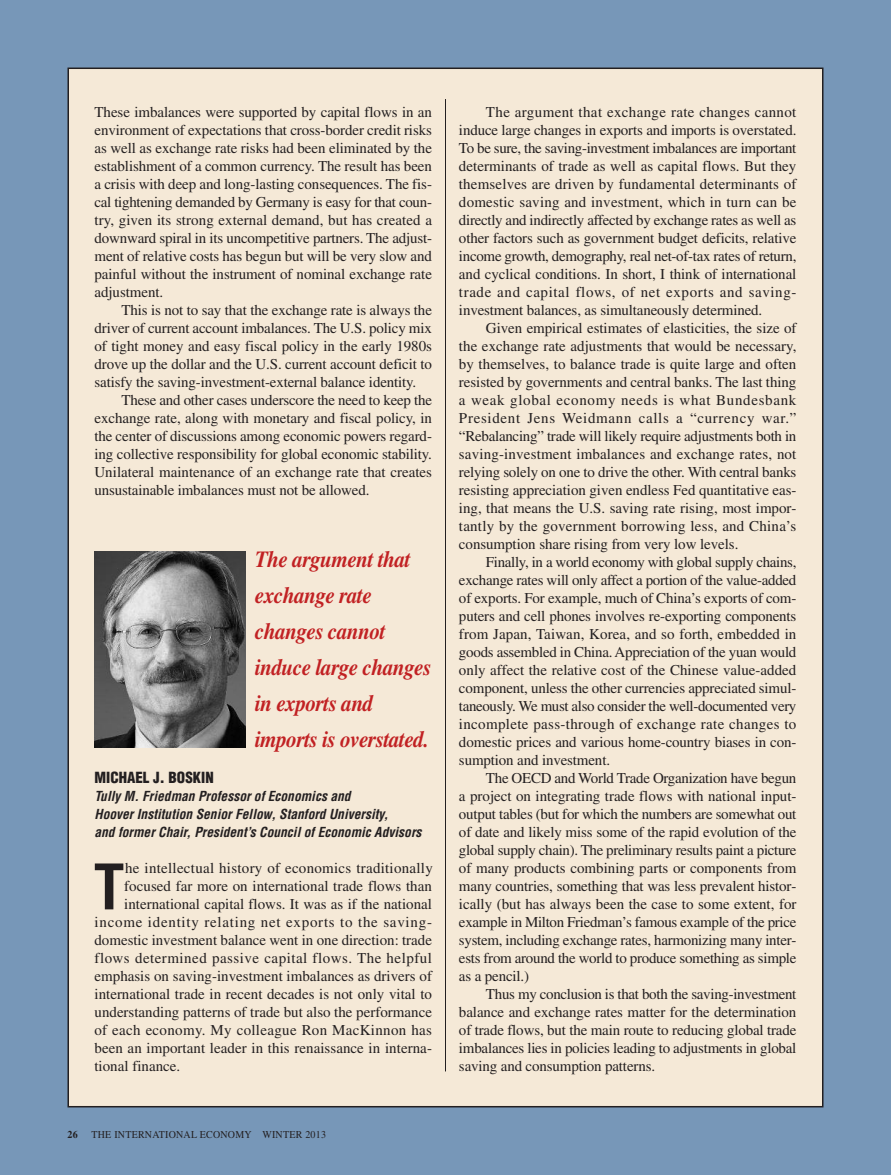
<style>
.page{position:relative;width:891px;height:1175px;background:#fff}
.page>*{position:absolute;margin:0;border:0;box-sizing:border-box;transform-origin:0 0}
.t1{font:700 condensed 61.2px "Helvetica";color:#231f20}
.t2{font:italic 700 23.1px/36px "Times";letter-spacing:-.02em;color:#c12123;scale:.91 1}
.t3{font:15px/18px "Times";color:#231f20;text-align:justify}
.t4{font:15px "Times";letter-spacing:.02em;color:#231f20}
.t5{font:15px "Times";letter-spacing:.035em;color:#231f20}
.t6{font:15px "Times";letter-spacing:.05em;color:#231f20}
.t7{font:900 condensed 15px "Helvetica";color:#231f20}
.t8{font:italic 700 condensed 13.5px/18px "Helvetica";color:#231f20}
.t9{font:10.5px "Times";letter-spacing:.025em;color:#231f20;scale:.95 1}
.t10{font:700 10.5px "Times";color:#231f20;scale:.95 1}
</style>
<div class="page">
<div style="left:0;top:0;width:891px;height:1174px;background:#7797b8"></div>
<div style="left:68px;top:68px;width:755px;height:1038px;background:#f5e9d7"></div>
<hr style="left:445px;top:99px;width:1px;height:972px;background:#231f20">
<img style="left:94px;top:551px;width:152px;height:196px">
<p class="t3" style="left:94px;top:105px;width:339px">These imbalances were supported by capital flows in an environment of expectations that cross-border credit risks as well as exchange rate risks had been eliminated by the establishment of a common currency. The result has been a crisis with deep and long-lasting consequences. The fis&shy;cal tightening demanded by Germany is easy for that coun&shy;try, given its strong external demand, but has created a downward spiral in its uncompetitive partners. The adjust&shy;ment of relative costs has begun but will be very slow and painful without the instrument of nominal exchange rate adjustment.</p>
<p class="t3" style="left:94px;top:303px;width:339px;text-indent:27px">This is not to say that the exchange rate is always the driver of current account imbalances. The U.S. policy mix of tight money and easy fiscal policy in the early 1980s drove up the dollar and the U.S. current account deficit to satisfy the saving-investment-external balance identity.</p>
<p class="t3" style="left:94px;top:393px;width:339px;text-indent:27px">These and other cases underscore the need to keep the exchange rate, along with monetary and fiscal policy, in the center of discussions among economic powers regard&shy;ing collective responsibility for global economic stability.<br>Unilateral maintenance of an exchange rate that creates unsustainable imbalances must not be allowed.</p>
<h2 class="t2" style="left:255px;top:543px;width:195px">The argument that exchange rate changes cannot induce large changes in exports and imports is overstated.</h2>
<p class="t7" style="left:94px;top:772px;width:121px">MICHAEL J. BOSKIN</p>
<p class="t8" style="left:94px;top:788px;width:329px">Tully M. Friedman Professor of Economics and<br>Hoover Institution Senior Fellow, Stanford University,<br>and former Chair, President’s Council of Economic Advisors</p>
<h1 class="t1" style="left:94px;top:863px;width:32px">T</h1>
<p class="t4" style="left:125px;top:863px;width:309px">he intellectual history of economics traditionally</p>
<p class="t3" style="left:124px;top:879px;width:309px">focused far more on international trade flows than</p>
<p class="t3" style="left:124px;top:897px;width:309px">international capital flows. It was as if the national</p>
<p class="t6" style="left:95px;top:917px;width:339px">income identity relating net exports to the saving-</p>
<p class="t3" style="left:95px;top:933px;width:339px">domestic investment balance went in one direction: trade</p>
<p class="t5" style="left:95px;top:953px;width:339px">flows determined passive capital flows. The helpful</p>
<p class="t3" style="left:95px;top:969px;width:339px">emphasis on saving-investment imbalances as drivers of</p>
<p class="t3" style="left:95px;top:987px;width:339px">international trade in recent decades is not only vital to</p>
<p class="t3" style="left:95px;top:1005px;width:339px">understanding patterns of trade but also the performance</p>
<p class="t4" style="left:95px;top:1025px;width:339px">of each economy. My colleague Ron MacKinnon has</p>
<p class="t3" style="left:95px;top:1041px;width:339px">been an important leader in this renaissance in interna-</p>
<p class="t3" style="left:94px;top:1059px;width:87px">tional finance.</p>
<p class="t10" style="left:68px;top:1130px;width:12px">26</p>
<p class="t9" style="left:92px;top:1130px;width:248px">THE INTERNATIONAL ECONOMY WINTER 2013</p>
<p class="t3" style="left:459px;top:105px;width:339px;text-indent:27px">The argument that exchange rate changes cannot induce large changes in exports and imports is overstated.<br>To be sure, the saving-investment imbalances are important determinants of trade as well as capital flows. But they themselves are driven by fundamental determinants of domestic saving and investment, which in turn can be directly and indirectly affected by exchange rates as well as other factors such as government budget deficits, relative income growth, demography, real net-of-tax rates of return, and cyclical conditions. In short, I think of international trade and capital flows, of net exports and saving&shy;investment balances, as simultaneously determined.</p>
<p class="t3" style="left:459px;top:321px;width:339px;text-indent:27px">Given empirical estimates of elasticities, the size of the exchange rate adjustments that would be necessary, by themselves, to balance trade is quite large and often resisted by governments and central banks. The last thing a weak global economy needs is what Bundesbank President Jens Weidmann calls a “currency war.” “Rebalancing” trade will likely require adjustments both in saving-investment imbalances and exchange rates, not relying solely on one to drive the other. With central banks resisting appreciation given endless Fed quantitative eas&shy;ing, that means the U.S. saving rate rising, most impor&shy;tantly by the government borrowing less, and China’s consumption share rising from very low levels.</p>
<p class="t3" style="left:459px;top:555px;width:339px;text-indent:27px">Finally, in a world economy with global supply chains, exchange rates will only affect a portion of the value-added of exports. For example, much of China’s exports of com&shy;puters and cell phones involves re-exporting components from Japan, Taiwan, Korea, and so forth, embedded in goods assembled in China. Appreciation of the yuan would only affect the relative cost of the Chinese value-added component, unless the other currencies appreciated simul&shy;taneously. We must also consider the well-documented very incomplete pass-through of exchange rate changes to domestic prices and various home-country biases in con&shy;sumption and investment.</p>
<p class="t3" style="left:459px;top:771px;width:339px;text-indent:27px">The OECD and World Trade Organization have begun a project on integrating trade flows with national input&shy;output tables (but for which the numbers are somewhat out of date and likely miss some of the rapid evolution of the global supply chain). The preliminary results paint a picture of many products combining parts or components from many countries, something that was less prevalent histor&shy;ically (but has always been the case to some extent, for example in Milton Friedman’s famous example of the price system, including exchange rates, harmonizing many inter&shy;ests from around the world to produce something as simple as a pencil.)</p>
<p class="t3" style="left:459px;top:987px;width:339px;text-indent:27px">Thus my conclusion is that both the saving-investment balance and exchange rates matter for the determination of trade flows, but the main route to reducing global trade imbalances lies in policies leading to adjustments in global saving and consumption patterns.</p>
</div>
